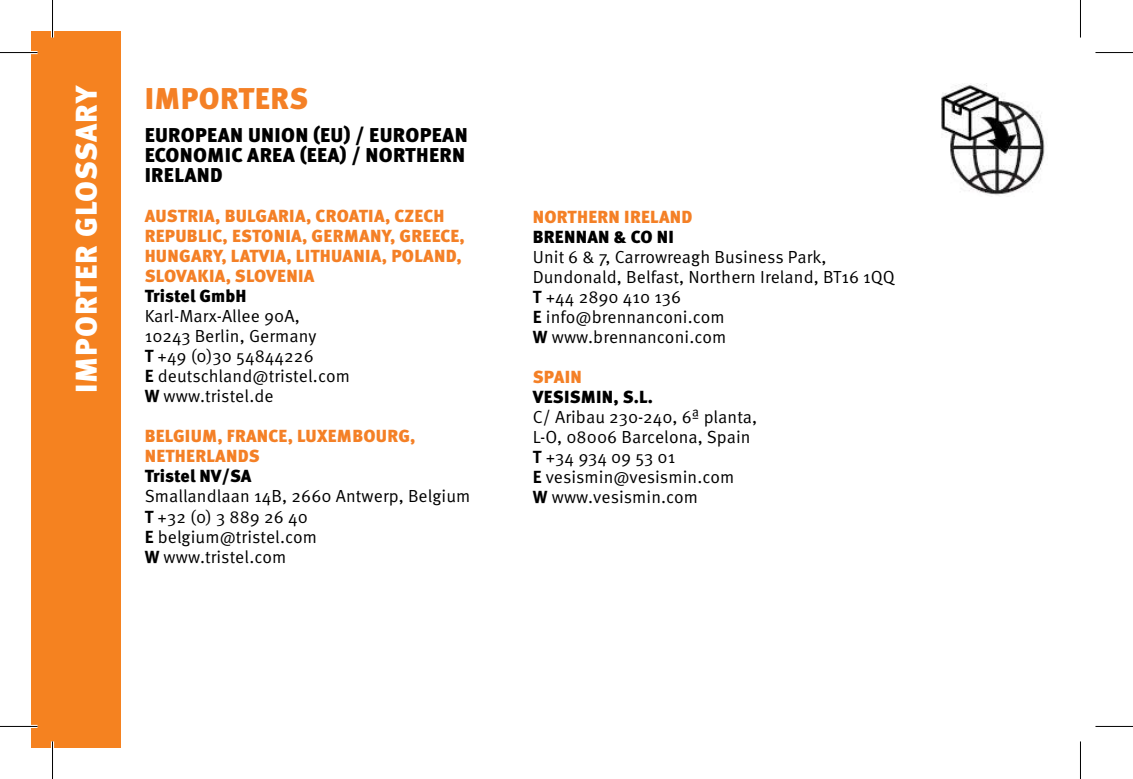
<style>
.page{position:relative;width:1133px;height:779px;background:#fff}
.page>*{position:absolute;margin:0;border:0;box-sizing:border-box;transform-origin:0 0}
.t1{font:900 30px "Meta Pro";letter-spacing:.03em;color:#fff}
.t2{font:900 30px "Meta Pro";letter-spacing:.015em;color:#f48026}
.t3{font:900 20px/20px "Meta Pro";letter-spacing:.015em;color:#000}
.t4{font:17.5px/20px "Meta Pro";letter-spacing:.005em;color:#000}
.t5{font:900 17.5px/20px "Meta Pro";letter-spacing:.015em;color:#f48026}
.t6{font:900 17.5px "Meta Pro";letter-spacing:.005em;color:#000}
.s1{font-weight:700}
</style>
<div class="page">
<div style="left:31px;top:31px;width:90px;height:716px;background:#f58220"></div>
<img style="left:941px;top:84px;width:104px;height:111px">
<hr style="left:0;top:51px;width:38px;height:3px;background:#fff">
<hr style="left:0;top:724px;width:38px;height:3px;background:#fff">
<hr style="left:51px;top:0;width:3px;height:38px;background:#fff">
<hr style="left:51px;top:741px;width:3px;height:37px;background:#fff">
<hr style="left:0;top:52px;width:38px;height:1px;background:#000">
<hr style="left:1095px;top:52px;width:38px;height:1px;background:#000">
<hr style="left:0;top:725px;width:38px;height:1px;background:#000">
<hr style="left:1095px;top:725px;width:38px;height:1px;background:#000">
<hr style="left:52px;top:0;width:1px;height:38px;background:#000">
<hr style="left:52px;top:741px;width:1px;height:37px;background:#000">
<hr style="left:1080px;top:0;width:1px;height:38px;background:#000">
<hr style="left:1080px;top:741px;width:1px;height:37px;background:#000">
<h1 class="t1" style="left:68px;top:392px;width:309px;rotate:-90deg">IMPORTER GLOSSARY</h1>
<h1 class="t2" style="left:145px;top:80px;width:165px">IMPORTERS</h1>
<p class="t3" style="left:145px;top:126px;width:324px">EUROPEAN UNION (EU) / EUROPEAN<br>ECONOMIC AREA (EEA) / NORTHERN<br>IRELAND</p>
<p class="t5" style="left:145px;top:207px;width:322px">AUSTRIA, BULGARIA, CROATIA, CZECH<br>REPUBLIC, ESTONIA, GERMANY, GREECE,<br>HUNGARY, LATVIA, LITHUANIA, POLAND,<br>SLOVAKIA, SLOVENIA</p>
<p class="t6" style="left:145px;top:285px;width:103px">Tristel GmbH</p>
<p class="t4" style="left:145px;top:306px;width:207px">Karl-Marx-Allee 90A,<br>10243 Berlin, Germany<br><span class="s1">T</span> +49 (0)30 54844226<br><span class="s1">E</span> deutschland@tristel.com<br><span class="s1">W</span> www.tristel.de</p>
<p class="t5" style="left:145px;top:427px;width:272px">BELGIUM, FRANCE, LUXEMBOURG,<br>NETHERLANDS</p>
<p class="t6" style="left:145px;top:465px;width:108px">Tristel NV/SA</p>
<p class="t4" style="left:145px;top:486px;width:327px">Smallandlaan 14B, 2660 Antwerp, Belgium<br><span class="s1">T</span> +32 (0) 3 889 26 40<br><span class="s1">E</span> belgium@tristel.com<br><span class="s1">W</span> www.tristel.com</p>
<p class="t5" style="left:533px;top:207px;width:161px">NORTHERN IRELAND</p>
<p class="t6" style="left:533px;top:226px;width:143px">BRENNAN &amp; CO NI</p>
<p class="t4" style="left:533px;top:247px;width:363px">Unit 6 &amp; 7, Carrowreagh Business Park,<br>Dundonald, Belfast, Northern Ireland, BT16 1QQ<br><span class="s1">T</span> +44 2890 410 136<br><span class="s1">E</span> info@brennanconi.com<br><span class="s1">W</span> www.brennanconi.com</p>
<p class="t5" style="left:533px;top:367px;width:51px">SPAIN</p>
<p class="t6" style="left:533px;top:386px;width:122px">VESISMIN, S.L.</p>
<p class="t4" style="left:533px;top:407px;width:226px">C/ Aribau 230-240, 6ª planta,<br>L-O, 08006 Barcelona, Spain<br><span class="s1">T</span> +34 934 09 53 01<br><span class="s1">E</span> vesismin@vesismin.com<br><span class="s1">W</span> www.vesismin.com</p>
</div>
